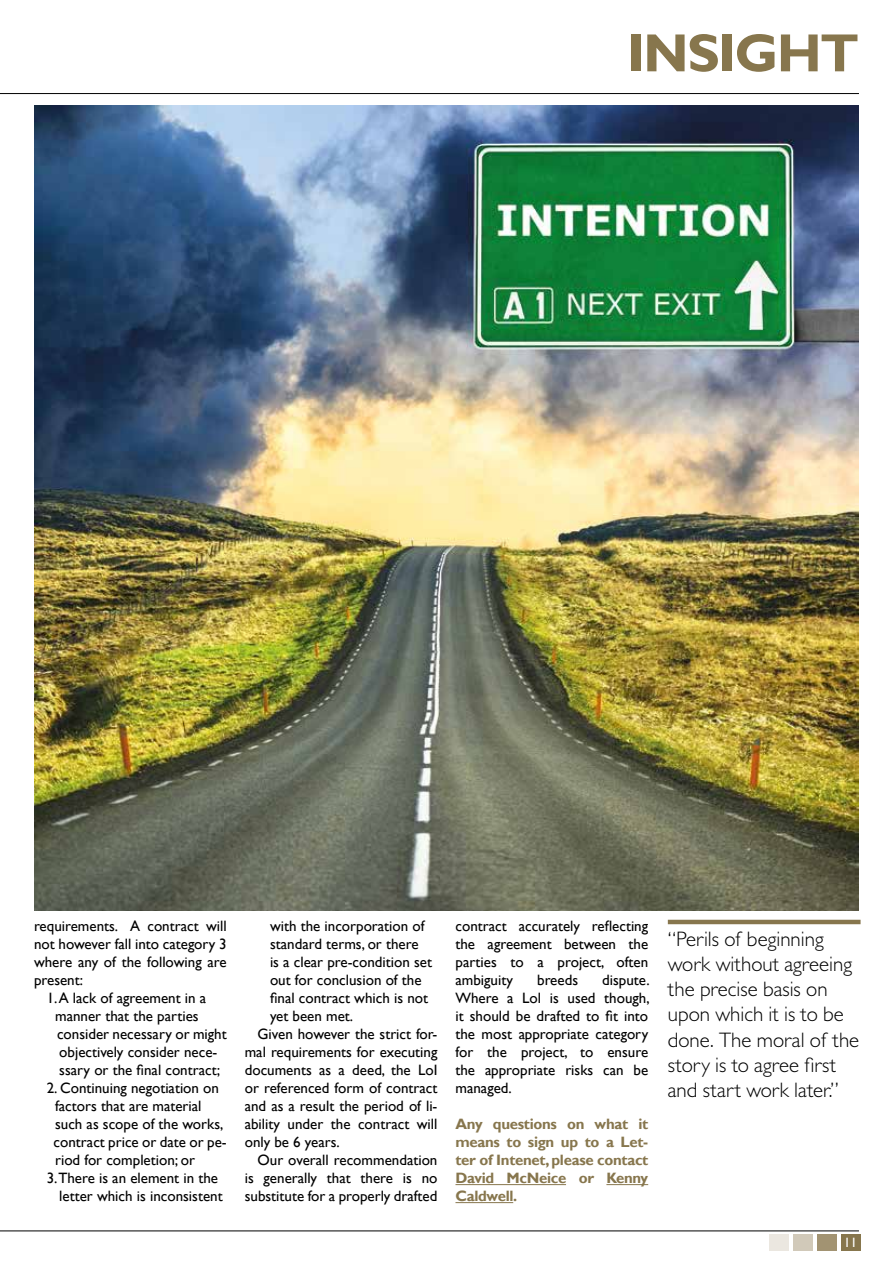
<style>
.page{position:relative;width:893px;height:1263px;background:#fff}
.page>*{position:absolute;margin:0;border:0;box-sizing:border-box;transform-origin:0 0}
.t1{font:700 54px "Gill Sans";letter-spacing:-.03em;color:#87764d}
.t2{font:300 21px/25.2px "Gill Sans MT Std";color:#000}
.t3{font:15px/18px "Gill Sans";color:#000;text-align:justify}
.t4{font:700 15px/18px "Gill Sans";letter-spacing:-.02em;color:#87764d;text-align:justify}
.t5{font:13.5px "Gill Sans";color:#fff}
</style>
<div class="page">
<hr style="left:0;top:93px;width:859px;height:1px;background:#000">
<hr style="left:0;top:1231px;width:859px;height:1px;background:#000">
<div style="left:794px;top:1234px;width:19px;height:16px;background:#d1c9b9"></div>
<div style="left:770px;top:1234px;width:19px;height:16px;background:#ebe7e0"></div>
<div style="left:817px;top:1234px;width:20px;height:16px;background:#a29372"></div>
<div style="left:841px;top:1234px;width:19px;height:16px;background:#87764d"></div>
<hr style="left:668px;top:920px;width:192px;height:4px;background:#87764d">
<img style="left:34px;top:106px;width:825px;height:804px">
<hr style="left:455px;top:1184px;width:111px;height:1px;background:#87764d">
<hr style="left:606px;top:1184px;width:42px;height:1px;background:#87764d">
<hr style="left:455px;top:1202px;width:58px;height:1px;background:#87764d">
<h1 class="t1" style="left:627px;top:21px;width:234px">INSIGHT</h1>
<p class="t3" style="left:34px;top:918px;width:194px">requirements. A contract will not however fall into category 3 where any of the following are present:</p>
<p class="t3" style="left:55px;top:990px;width:173px;text-align:left;text-indent:-8px">1. A lack of agreement in a manner that the parties consider necessary or might objectively consider nece&shy;ssary or the final contract;</p>
<p class="t3" style="left:47px;top:1080px;width:174px">2. Continuing negotiation on</p>
<p class="t3" style="left:55px;top:1098px;width:148px">factors that are material</p>
<p class="t3" style="left:55px;top:1116px;width:170px">such as scope of the works,</p>
<p class="t3" style="left:54px;top:1134px;width:175px">contract price or date or pe-</p>
<p class="t3" style="left:55px;top:1152px;width:142px">riod for completion; or</p>
<p class="t3" style="left:47px;top:1170px;width:173px">3.There is an element in the</p>
<p class="t3" style="left:59px;top:1188px;width:165px">letter which is inconsistent</p>
<p class="t3" style="left:270px;top:918px;width:156px">with the incorporation of</p>
<p class="t3" style="left:270px;top:936px;width:150px">standard terms, or there</p>
<p class="t3" style="left:270px;top:954px;width:163px">is a clear pre-condition set</p>
<p class="t3" style="left:270px;top:972px;width:153px">out for conclusion of the</p>
<p class="t3" style="left:270px;top:990px;width:160px">final contract which is not</p>
<p class="t3" style="left:270px;top:1008px;width:85px">yet been met.</p>
<p class="t3" style="left:257px;top:1026px;width:181px">Given however the strict for-</p>
<p class="t3" style="left:245px;top:1044px;width:194px">mal requirements for executing</p>
<p class="t3" style="left:245px;top:1062px;width:194px">documents as a deed, the LoI</p>
<p class="t3" style="left:245px;top:1080px;width:194px">or referenced form of contract</p>
<p class="t3" style="left:245px;top:1098px;width:194px">and as a result the period of li-</p>
<p class="t3" style="left:245px;top:1116px;width:194px">ability under the contract will</p>
<p class="t3" style="left:245px;top:1134px;width:97px">only be 6 years.</p>
<p class="t3" style="left:257px;top:1152px;width:181px">Our overall recommendation</p>
<p class="t3" style="left:245px;top:1170px;width:194px">is generally that there is no</p>
<p class="t3" style="left:245px;top:1188px;width:194px">substitute for a properly drafted</p>
<p class="t3" style="left:455px;top:918px;width:194px">contract accurately reflecting the agreement between the parties to a project, often ambiguity</p>
<p class="t3" style="left:455px;top:972px;width:196px;text-indent:147px">dispute.<br>Where a Lol is used though, it should be drafted to fit into the most appropriate category for the project, to ensure the appropriate risks can be managed.</p>
<p class="t4" style="left:455px;top:1116px;width:194px">Any questions on what it means to sign up to a Let&shy;ter of Intenet, please contact David McNeice or Kenny Caldwell.</p>
<p class="t3" style="left:537px;top:972px;width:42px">breeds</p>
<h2 class="t2" style="left:668px;top:926px;width:193px">“Perils of beginning work without agreeing the precise basis on upon which it is to be done. The moral of the story is to agree first and start work later.”</h2>
<p class="t5" style="left:844px;top:1234px;width:15px">11</p>
</div>
